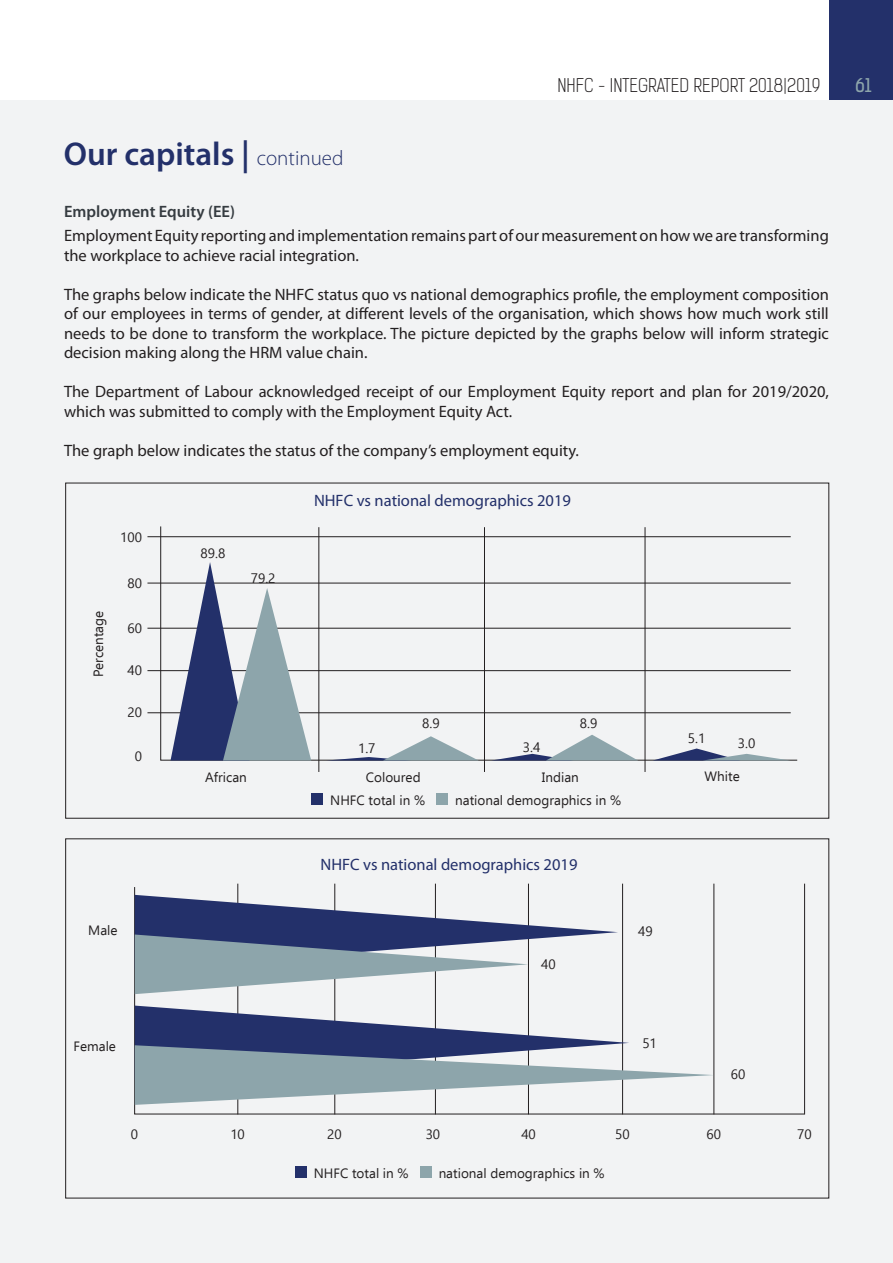
<style>
.page{position:relative;width:893px;height:1263px;background:#fff}
.page>*{position:absolute;margin:0;border:0;box-sizing:border-box;transform-origin:0 0}
.t1{font:600 33px "Myriad Pro";color:#23306a}
.t2{font:300 18px "Kelson Sans";color:#231f20}
.t3{font:18px "Kelson Sans";color:#8da5ab}
.t4{font:16.5px/19.5px "Myriad Pro";color:#231f20}
.t5{font:16.5px "Myriad Pro";color:#23306a}
.t6{font:600 16.5px "Myriad Pro";color:#353b40}
.t7{font:13.5px "Ebrima";color:#231f20}
.s1{font-weight:300;font-size:21px}
</style>
<div class="page">
<div style="left:829px;top:0;width:64px;height:106px;background:#23306a"></div>
<div style="left:0;top:100px;width:893px;height:1163px;background:#f2f3f4"></div>
<div style="left:311px;top:793px;width:12px;height:12px;background:#23306a"></div>
<div style="left:436px;top:793px;width:12px;height:12px;background:#8da5ab"></div>
<svg style="left:160px;top:526px;width:638px;height:235px"></svg>
<hr style="left:318px;top:527px;width:1px;height:245px;background:#231f20">
<hr style="left:484px;top:527px;width:1px;height:245px;background:#231f20">
<hr style="left:645px;top:527px;width:1px;height:245px;background:#231f20">
<hr style="left:147px;top:536px;width:644px;height:1px;background:#231f20">
<hr style="left:147px;top:583px;width:644px;height:1px;background:#231f20">
<hr style="left:147px;top:628px;width:644px;height:1px;background:#231f20">
<hr style="left:147px;top:670px;width:644px;height:1px;background:#231f20">
<hr style="left:147px;top:712px;width:644px;height:1px;background:#231f20">
<svg style="left:171px;top:562px;width:140px;height:198px"></svg>
<svg style="left:326px;top:736px;width:153px;height:24px"></svg>
<svg style="left:491px;top:735px;width:147px;height:25px"></svg>
<svg style="left:653px;top:748px;width:138px;height:12px"></svg>
<svg style="left:134px;top:886px;width:671px;height:229px"></svg>
<hr style="left:804px;top:884px;width:1px;height:230px;background:#231f20">
<hr style="left:238px;top:884px;width:1px;height:230px;background:#231f20">
<hr style="left:335px;top:884px;width:1px;height:230px;background:#231f20">
<hr style="left:435px;top:884px;width:1px;height:230px;background:#231f20">
<hr style="left:528px;top:884px;width:1px;height:230px;background:#231f20">
<hr style="left:622px;top:884px;width:1px;height:230px;background:#231f20">
<hr style="left:714px;top:884px;width:1px;height:230px;background:#231f20">
<svg style="left:135px;top:895px;width:483px;height:99px"></svg>
<svg style="left:135px;top:1005px;width:579px;height:100px"></svg>
<div style="left:295px;top:1167px;width:11px;height:11px;background:#23306a"></div>
<div style="left:420px;top:1167px;width:11px;height:11px;background:#8da5ab"></div>
<p class="t2" style="left:557px;top:74px;width:265px">NHFC - INTEGRATED REPORT 2018|2019</p>
<p class="t3" style="left:855px;top:74px;width:18px">61</p>
<h1 class="t1" style="left:64px;top:133px;width:281px">Our capitals | <span class="s1">continued</span></h1>
<p class="t6" style="left:64px;top:201px;width:173px">Employment Equity (EE)</p>
<p class="t4" style="left:64px;top:225px;width:766px">Employment Equity reporting and implementation remains part of our measurement on how we are transforming the workplace to achieve racial integration.</p>
<p class="t4" style="left:64px;top:284px;width:766px;text-align:justify">The graphs below indicate the NHFC status quo vs national demographics profile, the employment composition of our employees in terms of gender, at different levels of the organisation, which shows how much work still needs to be done to transform the workplace. The picture depicted by the graphs below will inform strategic decision making along the HRM value chain.</p>
<p class="t4" style="left:64px;top:381px;width:766px">The Department of Labour acknowledged receipt of our Employment Equity report and plan for 2019/2020, which was submitted to comply with the Employment Equity Act.</p>
<p class="t4" style="left:64px;top:440px;width:516px">The graph below indicates the status of the company’s employment equity.</p>
<p class="t5" style="left:314px;top:490px;width:258px">NHFC vs national demographics 2019</p>
<p class="t7" style="left:89px;top:677px;width:68px;rotate:-90deg">Percentage</p>
<p class="t7" style="left:120px;top:527px;width:23px">100</p>
<p class="t7" style="left:128px;top:574px;width:16px">80</p>
<p class="t7" style="left:128px;top:619px;width:16px">60</p>
<p class="t7" style="left:128px;top:661px;width:16px">40</p>
<p class="t7" style="left:128px;top:703px;width:16px">20</p>
<p class="t7" style="left:135px;top:746px;width:9px">0</p>
<p class="t7" style="left:88px;top:920px;width:31px">Male</p>
<p class="t7" style="left:74px;top:1036px;width:44px">Female</p>
<p class="t7" style="left:201px;top:544px;width:26px">89.8</p>
<p class="t7" style="left:251px;top:568px;width:26px">79.2</p>
<p class="t7" style="left:358px;top:739px;width:19px">1.7</p>
<p class="t7" style="left:422px;top:713px;width:19px">8.9</p>
<p class="t7" style="left:523px;top:737px;width:19px">3.4</p>
<p class="t7" style="left:580px;top:713px;width:19px">8.9</p>
<p class="t7" style="left:688px;top:728px;width:19px">5.1</p>
<p class="t7" style="left:738px;top:733px;width:19px">3.0</p>
<p class="t7" style="left:205px;top:767px;width:43px">African</p>
<p class="t7" style="left:366px;top:767px;width:56px">Coloured</p>
<p class="t7" style="left:542px;top:767px;width:38px">Indian</p>
<p class="t7" style="left:705px;top:767px;width:37px">White</p>
<p class="t7" style="left:330px;top:790px;width:96px">NHFC total in %</p>
<p class="t7" style="left:455px;top:790px;width:167px">national demographics in %</p>
<p class="t5" style="left:320px;top:854px;width:258px">NHFC vs national demographics 2019</p>
<p class="t7" style="left:541px;top:954px;width:16px">40</p>
<p class="t7" style="left:638px;top:921px;width:16px">49</p>
<p class="t7" style="left:642px;top:1034px;width:16px">51</p>
<p class="t7" style="left:731px;top:1064px;width:16px">60</p>
<p class="t7" style="left:131px;top:1125px;width:9px">0</p>
<p class="t7" style="left:230px;top:1125px;width:16px">10</p>
<p class="t7" style="left:327px;top:1125px;width:16px">20</p>
<p class="t7" style="left:426px;top:1125px;width:16px">30</p>
<p class="t7" style="left:521px;top:1125px;width:16px">40</p>
<p class="t7" style="left:615px;top:1125px;width:16px">50</p>
<p class="t7" style="left:706px;top:1125px;width:16px">60</p>
<p class="t7" style="left:797px;top:1125px;width:16px">70</p>
<p class="t7" style="left:314px;top:1164px;width:96px">NHFC total in %</p>
<p class="t7" style="left:439px;top:1164px;width:167px">national demographics in %</p>
</div>
